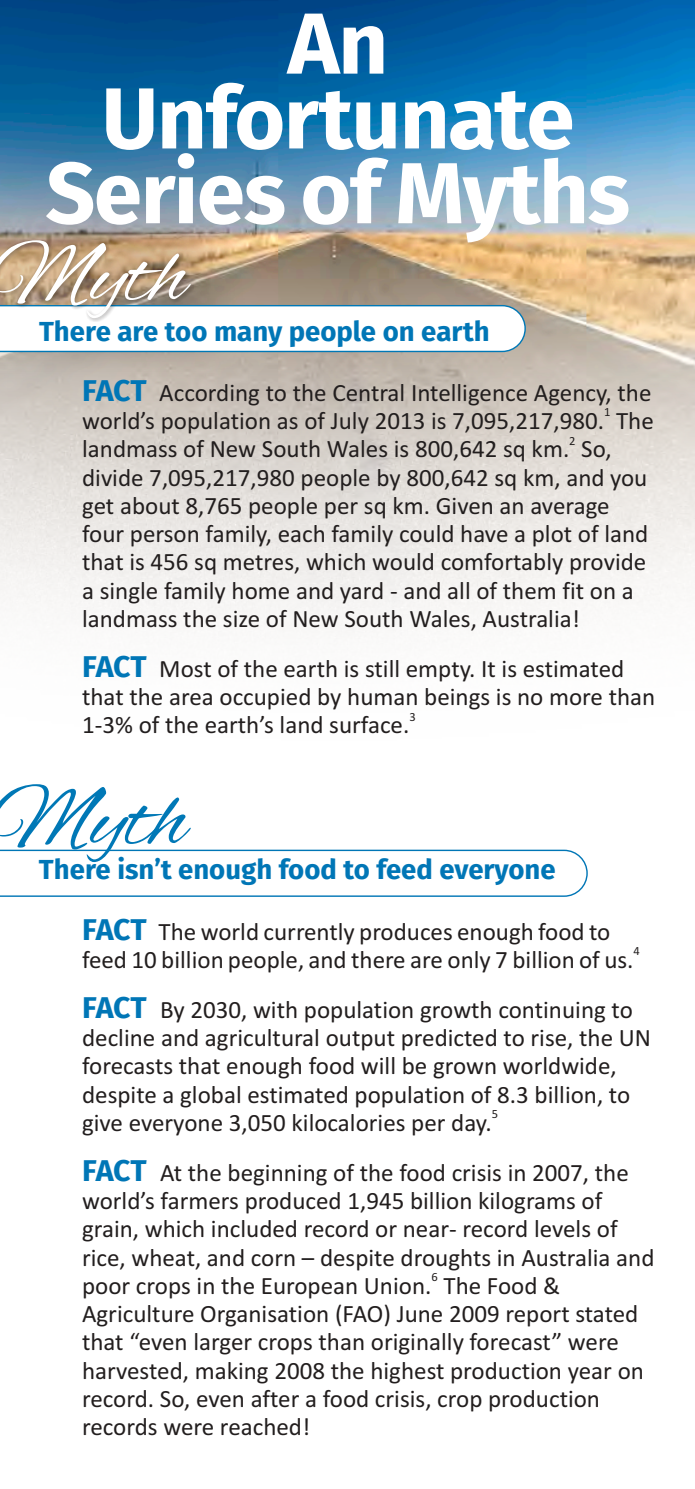
<style>
.page{position:relative;width:695px;height:1489px;background:#fff}
.page>*{position:absolute;margin:0;border:0;box-sizing:border-box;transform-origin:0 0}
.t1{font:91px "Alex Brush";color:#fff}
.t2{font:91px "Alex Brush";color:#0078b6}
.t3{font:700 86.5px/74.8px "Fira Sans OT";letter-spacing:-.015em;color:#fff;text-align:center}
.t4{font:700 30px "Fira Sans OT";letter-spacing:-.015em;color:#0076b6}
.t5{font:700 27.5px "Fira Sans OT";color:#0076b6}
.t6{font:25px/28.2px "Calibri";color:#221e1e}
.t7{font:12.5px "Calibri";color:#221e1e}
</style>
<div class="page">
<img style="left:0;top:0;width:694px;height:91px">
<img style="left:0;top:91px;width:694px;height:535px">
<img style="left:0;top:223px;width:250px;height:157px">
<svg style="left:0;top:304px;width:526px;height:49px"></svg>
<div style="left:0;top:239px;width:194px;height:83px;background:#221e1e;opacity:.29"></div>
<svg style="left:0;top:849px;width:588px;height:48px"></svg>
<h2 class="t3" style="left:46px;top:7px;width:586px">An<br>Unfortunate<br>Series of Myths</h2>
<h1 class="t1" style="left:-11px;top:224px;width:200px">Myth</h1>
<p class="t5" style="left:39px;top:315px;width:452px">There are too many people on earth</p>
<p class="t4" style="left:82px;top:372px;width:66px">FACT</p>
<p class="t6" style="left:159px;top:380px;width:493px">According to the Central Intelligence Agency, the</p>
<p class="t7" style="left:604px;top:407px;width:8px">1</p>
<p class="t6" style="left:82px;top:408px;width:573px">world’s population as of July 2013 is 7,095,217,980. The</p>
<p class="t7" style="left:569px;top:435px;width:8px">2</p>
<p class="t6" style="left:82px;top:437px;width:567px">landmass of New South Wales is 800,642 sq km. So, divide 7,095,217,980 people by 800,642 sq km, and you get about 8,765 people per sq km. Given an average four person family, each family could have a plot of land that is 456 sq metres, which would comfortably provide a single family home and yard - and all of them fit on a landmass the size of New South Wales, Australia!</p>
<p class="t6" style="left:82px;top:656px;width:574px;text-indent:77px">Most of the earth is still empty. It is estimated that the area occupied by human beings is no more than</p>
<p class="t7" style="left:409px;top:711px;width:8px">3</p>
<p class="t4" style="left:82px;top:648px;width:66px">FACT</p>
<p class="t6" style="left:82px;top:713px;width:329px">1-3% of the earth’s land surface.</p>
<h1 class="t2" style="left:-11px;top:768px;width:200px">Myth</h1>
<p class="t5" style="left:39px;top:853px;width:518px">There isn’t enough food to feed everyone</p>
<p class="t4" style="left:82px;top:911px;width:66px">FACT</p>
<p class="t6" style="left:159px;top:919px;width:453px">The world currently produces enough food to</p>
<p class="t7" style="left:633px;top:945px;width:8px">4</p>
<p class="t6" style="left:82px;top:936px;width:553px;line-height:50px;text-align:right">feed 10 billion people, and there are only 7 billion of us.<br>By 2030, with population growth continuing to</p>
<p class="t6" style="left:82px;top:1025px;width:570px">decline and agricultural output predicted to rise, the UN forecasts that enough food will be grown worldwide, despite a global estimated population of 8.3 billion, to</p>
<p class="t7" style="left:491px;top:1108px;width:8px">5</p>
<p class="t4" style="left:82px;top:989px;width:66px">FACT</p>
<p class="t6" style="left:160px;top:1099px;width:470px;line-height:50px;text-indent:-78px">give everyone 3,050 kilocalories per day.<br>At the beginning of the food crisis in 2007, the</p>
<p class="t6" style="left:82px;top:1188px;width:574px">world’s farmers produced 1,945 billion kilograms of grain, which included record or near- record levels of rice, wheat, and corn – despite droughts in Australia and</p>
<p class="t7" style="left:431px;top:1271px;width:8px">6</p>
<p class="t4" style="left:82px;top:1152px;width:66px">FACT</p>
<p class="t6" style="left:82px;top:1273px;width:563px">poor crops in the European Union. The Food &amp; Agriculture Organisation (FAO) June 2009 report stated that “even larger crops than originally forecast” were harvested, making 2008 the highest production year on record. So, even after a food crisis, crop production records were reached!</p>
</div>
